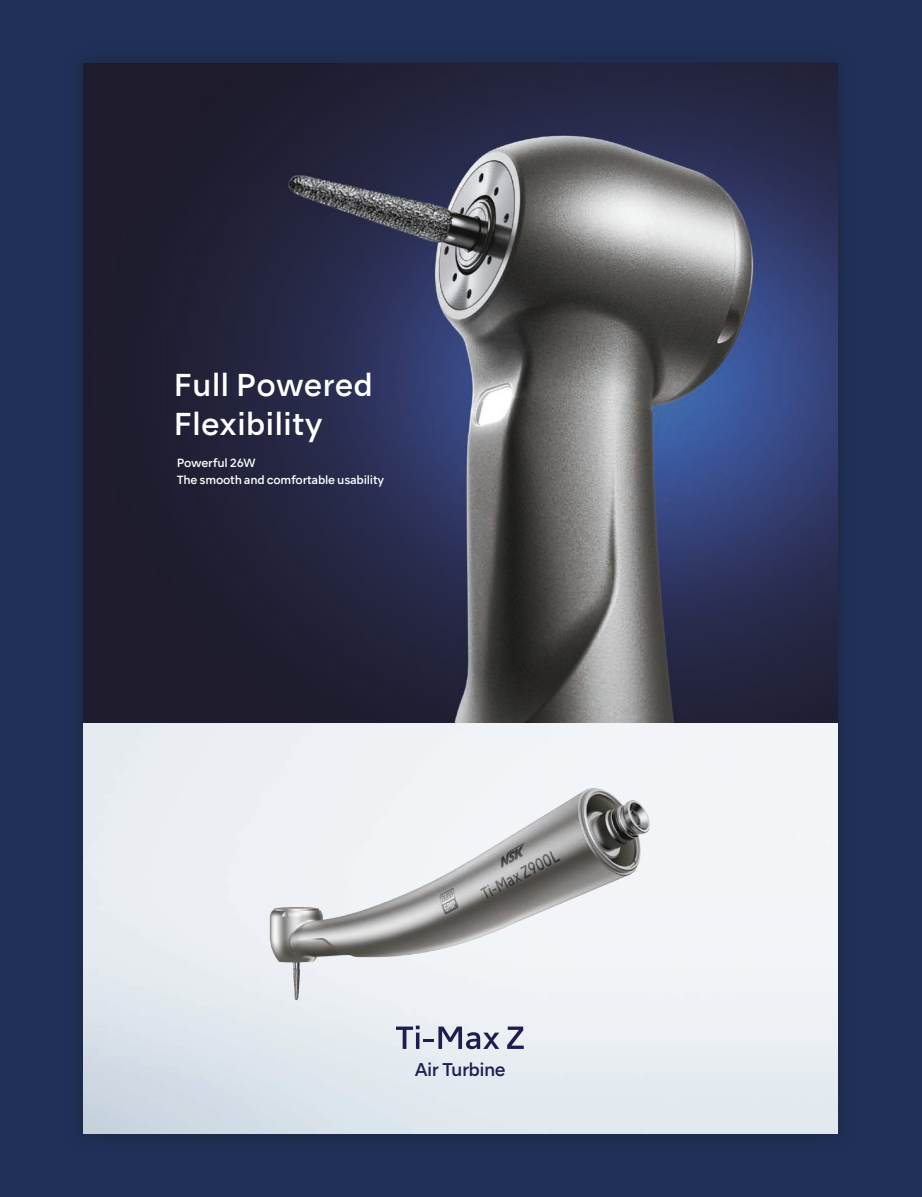
<style>
.page{position:relative;width:922px;height:1197px;background:#fff}
.page>*{position:absolute;margin:0;border:0;box-sizing:border-box;transform-origin:0 0}
.t1{font:500 29.93px/39.9px "NSKTSRE";color:#fff}
.t2{font:500 17.5px "NSKTSRE";letter-spacing:-.035em;color:#211c4f}
.t3{font:500 11.2px/17.5px "NSKTSRE";letter-spacing:-.02em;color:#fff}
</style>
<div class="page">
<div style="left:0;top:0;width:921px;height:1197px;background:#20305a"></div>
<div style="left:61px;top:41px;width:798px;height:1114px;background:#1f2e55"></div>
<img style="left:83px;top:63px;width:754px;height:1070px">
<img style="left:126px;top:742px;width:668px;height:361px">
<svg style="left:396px;top:1025px;width:103px;height:24px;background:#abadbf"></svg>
<svg style="left:507px;top:1026px;width:16px;height:23px"></svg>
<h1 class="t1" style="left:173px;top:364px;width:201px">Full Powered<br>Flexibility</h1>
<p class="t3" style="left:177px;top:454px;width:209px">Powerful 26W<br>The smooth and comfortable usability</p>
<h2 class="t2" style="left:414px;top:1057px;width:93px">Air Turbine</h2>
</div>
